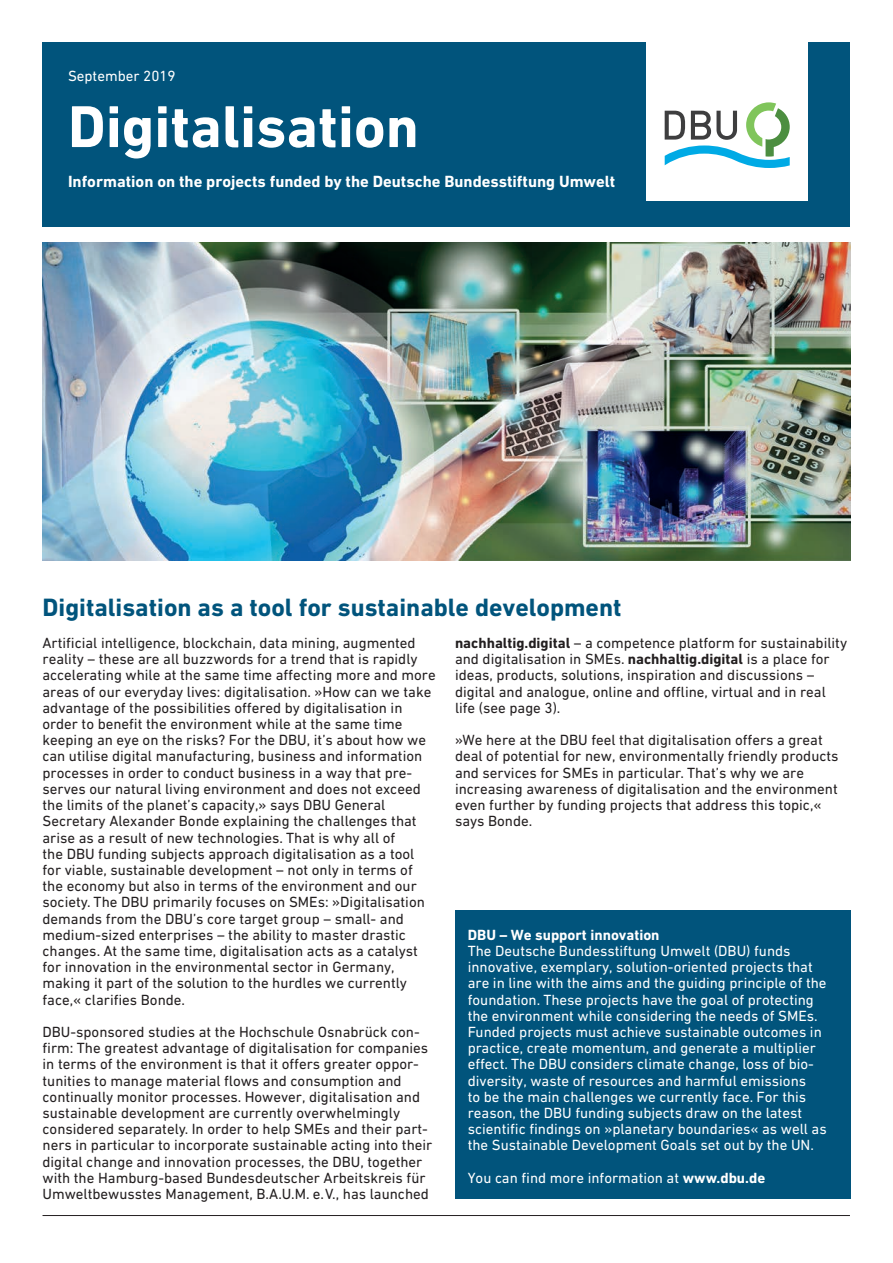
<style>
.page{position:relative;width:893px;height:1263px;background:#fff}
.page>*{position:absolute;margin:0;border:0;box-sizing:border-box;transform-origin:0 0}
.t1{font:700 60px "DIN Next W1 G";color:#fff}
.t2{font:700 25.5px "DIN Next W1 G";color:#01547c}
.t3{font:700 16.5px "DIN Next W1 G";color:#fff}
.t4{font:15px/16.2px "DIN Next W1 G";color:#231f20}
.t5{font:15px/16.2px "DIN Next W1 G";color:#fff}
.t6{font:700 15px "DIN Next W1 G";color:#fff}
.s1{font-weight:700}
</style>
<div class="page">
<div style="left:43px;top:43px;width:807px;height:184px;background:#01547c"></div>
<div style="left:455px;top:910px;width:395px;height:288px;background:#01547c"></div>
<hr style="left:43px;top:1215px;width:807px;height:1px;background:#231f20">
<img style="left:43px;top:242px;width:807px;height:318px">
<div style="left:646px;top:43px;width:162px;height:158px;background:#fff"></div>
<svg style="left:665px;top:102px;width:125px;height:66px"></svg>
<p class="t5" style="left:68px;top:68px;width:109px">September 2019</p>
<h1 class="t1" style="left:68px;top:92px;width:352px">Digitalisation</h1>
<p class="t3" style="left:68px;top:171px;width:549px">Information on the projects funded by the Deutsche Bundesstiftung Umwelt</p>
<h2 class="t2" style="left:43px;top:592px;width:581px">Digitalisation as a tool for sustainable development</h2>
<p class="t4" style="left:43px;top:635px;width:395px">Artificial intelligence, blockchain, data mining, augmented reality – these are all buzzwords for a trend that is rapidly accelerating while at the same time affecting more and more areas of our everyday lives: digitalisation. »How can we take advantage of the possibilities offered by digitalisation in order to benefit the environment while at the same time keeping an eye on the risks? For the DBU, it’s about how we can utilise digital manufacturing, business and information processes in order to conduct business in a way that pre&shy;serves our natural living environment and does not exceed the limits of the planet’s capacity,» says DBU General Secretary Alexander Bonde explaining the challenges that arise as a result of new technologies. That is why all of<br>the DBU funding subjects approach digitalisation as a tool for viable, sustainable development – not only in terms of the economy but also in terms of the environment and our society. The DBU primarily focuses on SMEs: »Digitalisation demands from the DBU’s core target group – small- and medium-sized enterprises – the ability to master drastic changes. At the same time, digitalisation acts as a catalyst for innovation in the environmental sector in Germany, making it part of the solution to the hurdles we currently face,« clarifies Bonde.</p>
<p class="t4" style="left:43px;top:1023px;width:391px">DBU-sponsored studies at the Hochschule Osnabrück con&shy;firm: The greatest advantage of digitalisation for companies in terms of the environment is that it offers greater oppor&shy;tunities to manage material flows and consumption and continually monitor processes. However, digitalisation and sustainable development are currently overwhelmingly considered separately. In order to help SMEs and their part&shy;ners in particular to incorporate sustainable acting into their digital change and innovation processes, the DBU, together with the Hamburg-based Bundesdeutscher Arbeitskreis für Umweltbewusstes Management, B.A.U.M. e.V., has launched</p>
<p class="t4" style="left:455px;top:635px;width:394px"><span class="s1">nachhaltig.digital</span> – a competence platform for sustainability and digitalisation in SMEs. <span class="s1">nachhaltig.digital</span> is a place for ideas, products, solutions, inspiration and discussions – digital and analogue, online and offline, virtual and in real life (see page 3).</p>
<p class="t4" style="left:455px;top:732px;width:385px">»We here at the DBU feel that digitalisation offers a great deal of potential for new, environmentally friendly products and services for SMEs in particular. That’s why we are increasing awareness of digitalisation and the environment even further by funding projects that address this topic,« says Bonde.</p>
<p class="t6" style="left:468px;top:926px;width:193px">DBU – We support innovation</p>
<p class="t5" style="left:468px;top:942px;width:360px">The Deutsche Bundesstiftung Umwelt (DBU) funds innovative, exemplary, solution-oriented projects that are in line with the aims and the guiding principle of the foundation. These projects have the goal of protecting the environment while considering the needs of SMEs.<br>Funded projects must achieve sustainable outcomes in practice, create momentum, and generate a multiplier effect. The DBU considers climate change, loss of bio&shy;diversity, waste of resources and harmful emissions<br>to be the main challenges we currently face. For this reason, the DBU funding subjects draw on the latest scientific findings on »planetary boundaries« as well as the Sustainable Development Goals set out by the UN.</p>
<p class="t5" style="left:468px;top:1169px;width:299px">You can find more information at <span class="s1">www.dbu.de</span></p>
</div>
